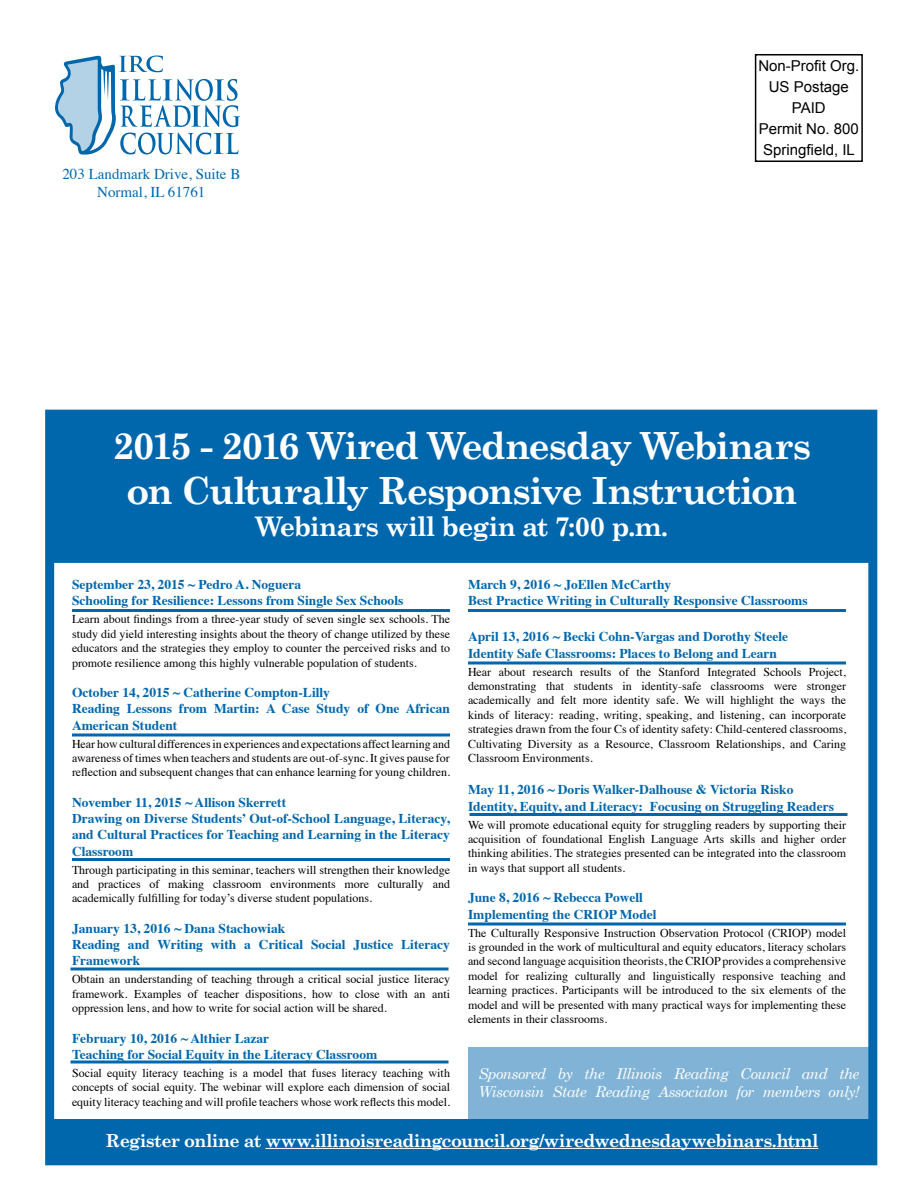
<style>
.page{position:relative;width:918px;height:1188px;background:#fff}
.page>*{position:absolute;margin:0;border:0;box-sizing:border-box;transform-origin:0 0}
.t1{font:700 37.5px/45px "Century Schoolbook";letter-spacing:-.04em;color:#fff;text-align:center}
.t2{font:700 27px "Century Schoolbook";letter-spacing:-.035em;color:#fff}
.t3{font:700 18px "Century Schoolbook";letter-spacing:-.035em;color:#fff}
.t4{font:italic 15px/18px "Century Schoolbook";letter-spacing:-.03em;color:#fff}
.t5{font:15px/21px "Arial";color:#000;text-align:center}
.t6{font:15px/18px "Times";color:#0067ac;text-align:center}
.t7{font:700 13.5px/16.2px "Times";color:#0067ac}
.t8{font:12px/14.4px "Times";color:#000;text-align:justify}
</style>
<div class="page">
<div style="left:468px;top:1047px;width:404px;height:72px;background:#80b3d5"></div>
<div style="left:51px;top:1119px;width:820px;height:40px;background:#0067ac"></div>
<div style="left:53px;top:410px;width:817px;height:152px;background:#0067ac"></div>
<div style="left:755px;top:54px;width:108px;height:108px;border:2px solid #000"></div>
<svg style="left:55px;top:55px;width:185px;height:100px"></svg>
<hr style="left:72px;top:609px;width:378px;height:3px;background:#0067ac">
<hr style="left:72px;top:734px;width:378px;height:2px;background:#0067ac">
<hr style="left:72px;top:858px;width:378px;height:3px;background:#0067ac">
<hr style="left:70px;top:968px;width:378px;height:2px;background:#0067ac">
<hr style="left:265px;top:1148px;width:553px;height:1px;background:#fff">
<div style="left:45px;top:410px;width:832px;height:755px;border:9px solid #0067ac"></div>
<hr style="left:468px;top:609px;width:378px;height:3px;background:#0067ac">
<hr style="left:468px;top:662px;width:378px;height:2px;background:#0067ac">
<hr style="left:470px;top:813px;width:378px;height:3px;background:#0067ac">
<svg style="left:468px;top:922px;width:378px;height:4px;background:#3f8cc0"></svg>
<svg style="left:70px;top:1060px;width:378px;height:4px;background:#3f8cc0"></svg>
<p class="t6" style="left:62px;top:164px;width:179px">203 Landmark Drive, Suite B<br>Normal, IL 61761</p>
<p class="t5" style="left:758px;top:56px;width:102px">Non-Profit Org.<br>US Postage<br>PAID<br>Permit No. 800<br>Springfield, IL</p>
<h1 class="t1" style="left:113px;top:422px;width:700px">2015 - 2016 Wired Wednesday Webinars on Culturally Responsive Instruction</h1>
<h2 class="t2" style="left:256px;top:510px;width:414px">Webinars will begin at 7:00 p.m.</h2>
<p class="t7" style="left:72px;top:575px;width:333px">September 23, 2015 ~ Pedro A. Noguera<br>Schooling for Resilience: Lessons from Single Sex Schools</p>
<p class="t8" style="left:72px;top:611px;width:380px">Learn about findings from a three-year study of seven single sex schools. The study did yield interesting insights about the theory of change utilized by these educators and the strategies they employ to counter the perceived risks and to promote resilience among this highly vulnerable population of students.</p>
<p class="t7" style="left:72px;top:683px;width:379px">October 14, 2015 ~ Catherine Compton-Lilly<br>Reading Lessons from Martin: A Case Study of One African<br>American Student</p>
<p class="t8" style="left:72px;top:735px;width:380px">Hear how cultural differences in experiences and expectations affect learning and awareness of times when teachers and students are out-of-sync. It gives pause for reflection and subsequent changes that can enhance learning for young children.</p>
<p class="t7" style="left:72px;top:793px;width:379px">November 11, 2015 ~ Allison Skerrett<br>Drawing on Diverse Students’ Out-of-School Language, Literacy, and Cultural Practices for Teaching and Learning in the Literacy Classroom</p>
<p class="t8" style="left:72px;top:861px;width:380px">Through participating in this seminar, teachers will strengthen their knowledge and practices of making classroom environments more culturally and academically fulfilling for today’s diverse student populations.</p>
<p class="t7" style="left:72px;top:919px;width:380px">January 13, 2016 ~ Dana Stachowiak<br>Reading and Writing with a Critical Social Justice Literacy<br>Framework</p>
<p class="t8" style="left:72px;top:971px;width:380px">Obtain an understanding of teaching through a critical social justice literacy framework. Examples of teacher dispositions, how to close with an anti oppression lens, and how to write for social action will be shared.</p>
<p class="t7" style="left:72px;top:1029px;width:307px">February 10, 2016 ~ Althier Lazar<br>Teaching for Social Equity in the Literacy Classroom</p>
<p class="t8" style="left:72px;top:1065px;width:380px">Social equity literacy teaching is a model that fuses literacy teaching with concepts of social equity. The webinar will explore each dimension of social equity literacy teaching and will profile teachers whose work reflects this model.</p>
<p class="t7" style="left:468px;top:575px;width:341px">March 9, 2016 ~ JoEllen McCarthy<br>Best Practice Writing in Culturally Responsive Classrooms</p>
<p class="t7" style="left:468px;top:627px;width:322px">April 13, 2016 ~ Becki Cohn-Vargas and Dorothy Steele<br>Identity Safe Classrooms: Places to Belong and Learn</p>
<p class="t8" style="left:468px;top:663px;width:380px">Hear about research results of the Stanford Integrated Schools Project, demonstrating that students in identity-safe classrooms were stronger academically and felt more identity safe. We will highlight the ways the kinds of literacy: reading, writing, speaking, and listening, can incorporate strategies drawn from the four Cs of identity safety: Child-centered classrooms, Cultivating Diversity as a Resource, Classroom Relationships, and Caring Classroom Environments.</p>
<p class="t7" style="left:468px;top:780px;width:368px">May 11, 2016 ~ Doris Walker-Dalhouse &amp; Victoria Risko<br>Identity, Equity, and Literacy: Focusing on Struggling Readers</p>
<p class="t8" style="left:468px;top:816px;width:380px">We will promote educational equity for struggling readers by supporting their acquisition of foundational English Language Arts skills and higher order thinking abilities. The strategies presented can be integrated into the classroom in ways that support all students.</p>
<p class="t7" style="left:468px;top:888px;width:190px">June 8, 2016 ~ Rebecca Powell<br>Implementing the CRIOP Model</p>
<p class="t8" style="left:468px;top:924px;width:380px">The Culturally Responsive Instruction Observation Protocol (CRIOP) model is grounded in the work of multicultural and equity educators, literacy scholars and second language acquisition theorists, the CRIOP provides a comprehensive model for realizing culturally and linguistically responsive teaching and learning practices. Participants will be introduced to the six elements of the model and will be presented with many practical ways for implementing these elements in their classrooms.</p>
<p class="t4" style="left:478px;top:1065px;width:383px">Sponsored by the Illinois Reading Council and the<br>Wisconsin State Reading Associaton for members only!</p>
<h3 class="t3" style="left:106px;top:1129px;width:714px">Register online at www.illinoisreadingcouncil.org/wiredwednesdaywebinars.html</h3>
</div>
